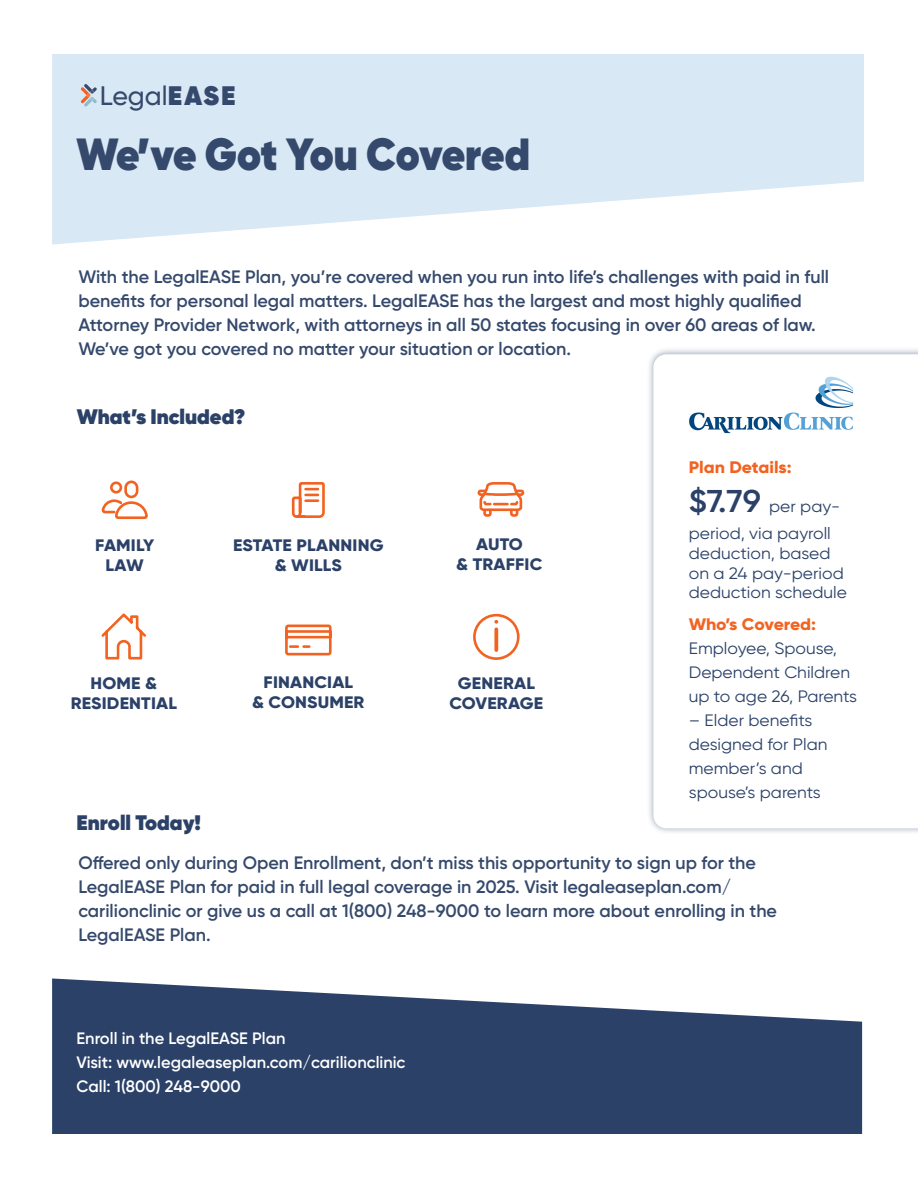
<style>
.page{position:relative;width:918px;height:1188px;background:#fff}
.page>*{position:absolute;margin:0;border:0;box-sizing:border-box;transform-origin:0 0}
.t1{font:800 45px "Gilroy";letter-spacing:-.01em;color:#35496c;scale:.93 1}
.t2{font:500 26.7px "Gilroy";color:#35496c}
.t3{font:800 21px "Gilroy";color:#2b4168}
.t4{font:600 18px/24px "Gilroy";color:#35496c}
.t5{font:800 16.65px "Gilroy";letter-spacing:.01em;color:#2b4168;scale:1.07 1}
.t6{font:800 16.65px "Gilroy";letter-spacing:-.005em;color:#f26322;scale:1.06 1}
.t7{font:16.5px/24px "Gilroy";color:#2b4168;scale:1.06 1}
.t8{font:600 16.5px "Gilroy";color:#fff}
.s1{font-weight:800}
.s2{font-size:16.5px}
.s3{font-weight:600;font-size:31.5px}
</style>
<div class="page">
<svg style="left:52px;top:978px;width:810px;height:156px;background:#495b7d"></svg>
<svg style="left:52px;top:54px;width:812px;height:191px;fill:#d9e8f5"></svg>
<div style="left:473px;top:614px;width:47px;height:46px;border:3px solid #f26322;border-radius:50%"></div>
<svg style="left:494px;top:629px;width:4px;height:21px"></svg>
<svg style="left:494px;top:620px;width:4px;height:4px"></svg>
<svg style="left:103px;top:480px;width:45px;height:39px"></svg>
<svg style="left:291px;top:482px;width:34px;height:36px"></svg>
<div style="left:646px;top:347px;width:272px;height:489px;background:#2b4168;opacity:.75"></div>
<svg style="left:653px;top:354px;width:265px;height:474px"></svg>
<svg style="left:477px;top:482px;width:48px;height:35px"></svg>
<svg style="left:101px;top:613px;width:45px;height:47px"></svg>
<svg style="left:285px;top:624px;width:47px;height:32px"></svg>
<svg style="left:81px;top:84px;width:16px;height:23px"></svg>
<img style="left:689px;top:377px;width:165px;height:57px">
<p class="t2" style="left:100px;top:80px;width:137px">Legal<span class="s1">EASE</span></p>
<p class="t1" style="left:77px;top:126px;width:489px">We’ve Got You Covered</p>
<p class="t4" style="left:78px;top:265px;width:752px">With the LegalEASE Plan, you’re covered when you run into life’s challenges with paid in full benefits for personal legal matters. LegalEASE has the largest and most highly qualified Attorney Provider Network, with attorneys in all 50 states focusing in over 60 areas of law.<br>We’ve got you covered no matter your situation or location.</p>
<p class="t3" style="left:77px;top:403px;width:170px">What’s Included?</p>
<p class="t5" style="left:95px;top:535px;width:57px">FAMILY</p>
<p class="t5" style="left:106px;top:554px;width:37px">LAW</p>
<p class="t5" style="left:91px;top:672px;width:64px">HOME &amp;</p>
<p class="t5" style="left:71px;top:692px;width:101px">RESIDENTIAL</p>
<p class="t5" style="left:233px;top:535px;width:142px">ESTATE PLANNING</p>
<p class="t5" style="left:275px;top:555px;width:64px">&amp; WILLS</p>
<p class="t5" style="left:264px;top:672px;width:85px">FINANCIAL</p>
<p class="t5" style="left:252px;top:692px;width:107px">&amp; CONSUMER</p>
<p class="t3" style="left:77px;top:810px;width:126px">Enroll Today!</p>
<p class="t5" style="left:476px;top:534px;width:45px">AUTO</p>
<p class="t5" style="left:456px;top:554px;width:82px">&amp; TRAFFIC</p>
<p class="t5" style="left:458px;top:672px;width:73px">GENERAL</p>
<p class="t5" style="left:449px;top:692px;width:89px">COVERAGE</p>
<p class="t6" style="left:689px;top:457px;width:99px">Plan Details<span class="s2">:</span></p>
<p class="t7" style="left:689px;top:493px;width:144px;line-height:27px"><span class="s3">$7.79</span> per pay&shy;period, via payroll</p>
<p class="t7" style="left:689px;top:543px;width:151px;line-height:19.8px">deduction, based on a 24 pay-period deduction schedule</p>
<p class="t6" style="left:689px;top:614px;width:122px">Who’s Covered:</p>
<p class="t7" style="left:689px;top:636px;width:160px">Employee, Spouse,<br>Dependent Children up to age 26, Parents</p>
<p class="t7" style="left:689px;top:708px;width:132px">– Elder benefits designed for Plan member’s and spouse’s parents</p>
<p class="t4" style="left:78px;top:850px;width:700px">Offered only during Open Enrollment, don’t miss this opportunity to sign up for the LegalEASE Plan for paid in full legal coverage in 2025. Visit legaleaseplan.com/ carilionclinic or give us a call at 1(800) 248-9000 to learn more about enrolling in the LegalEASE Plan.</p>
<p class="t8" style="left:77px;top:1028px;width:210px">Enroll in the LegalEASE Plan</p>
<p class="t8" style="left:77px;top:1052px;width:331px">Visit: www.legaleaseplan.com/carilionclinic</p>
<p class="t8" style="left:77px;top:1076px;width:166px">Call: 1(800) 248-9000</p>
</div>
